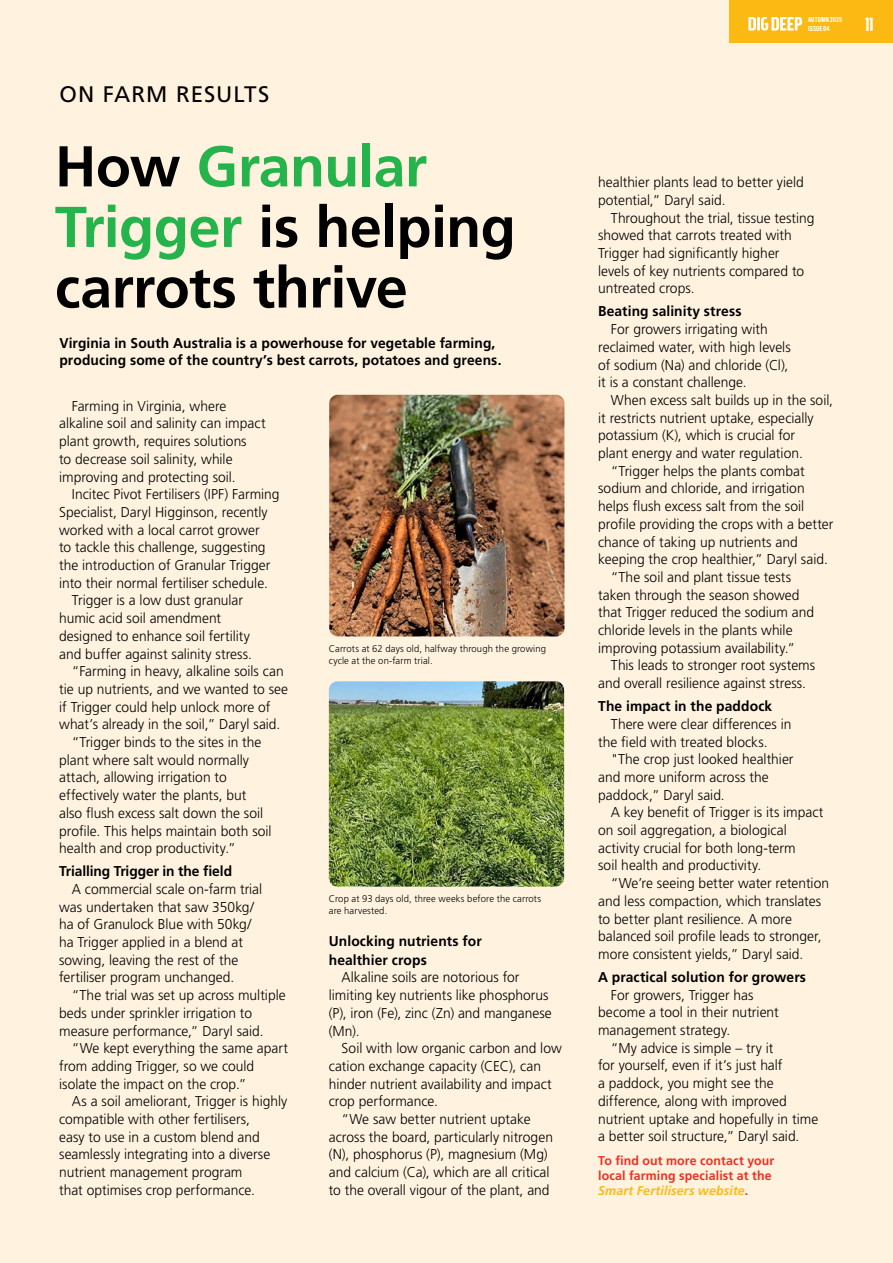
<style>
.page{position:relative;width:893px;height:1263px;background:#fff3df}
.page>*{position:absolute;margin:0;border:0;box-sizing:border-box;transform-origin:0 0}
.t1{font:700 57.45px/60.6px "Frutiger LT Std";letter-spacing:-.01em;color:#000}
.t2{font:22.5px "Frutiger LT Std";letter-spacing:.04em;color:#000}
.t3{font:19.05px "IPFSOIL Regular";color:#fff}
.t4{font:300 14.25px/17.7px "Frutiger LT Std";color:#000}
.t5{font:700 14.25px/17.7px "Frutiger LT Std";letter-spacing:.005em;color:#000}
.t6{font:700 12.75px/15px "Frutiger LT Std";letter-spacing:.01em;color:#ee3124}
.t7{font:300 9.75px/12px "Frutiger LT Std";letter-spacing:.015em;color:#000}
.t8{font:600 6.9px/8.2px "Alternate Gothic ATF";letter-spacing:.015em;color:#fff}
.s1{color:#25b34b}
.s2{font-style:italic;color:#fdb913}
</style>
<div class="page">
<img style="left:329px;top:395px;width:235px;height:241px">
<img style="left:329px;top:681px;width:235px;height:206px">
<div style="left:730px;top:0;width:163px;height:43px;background:#fdb913"></div>
<svg style="left:748px;top:17px;width:54px;height:14px"></svg>
<h2 class="t2" style="left:60px;top:81px;width:211px">ON FARM RESULTS</h2>
<h1 class="t1" style="left:55px;top:136px;width:462px">How <span class="s1">Granular<br>Trigger</span> is helping carrots thrive</h1>
<p class="t5" style="left:59px;top:334px;width:444px">Virginia in South Australia is a powerhouse for vegetable farming, producing some of the country’s best carrots, potatoes and greens.</p>
<p class="t4" style="left:59px;top:397px;width:208px;text-indent:13px">Farming in Virginia, where alkaline soil and salinity can impact plant growth, requires solutions<br>to decrease soil salinity, while improving and protecting soil.</p>
<p class="t4" style="left:72px;top:486px;width:209px">Incitec Pivot Fertilisers (IPF) Farming</p>
<p class="t4" style="left:59px;top:503px;width:210px">Specialist, Daryl Higginson, recently</p>
<p class="t4" style="left:59px;top:521px;width:202px">worked with a local carrot grower</p>
<p class="t4" style="left:59px;top:539px;width:208px">to tackle this challenge, suggesting</p>
<p class="t4" style="left:59px;top:556px;width:213px">the introduction of Granular Trigger</p>
<p class="t4" style="left:59px;top:574px;width:210px">into their normal fertiliser schedule.</p>
<p class="t4" style="left:72px;top:592px;width:173px">Trigger is a low dust granular</p>
<p class="t4" style="left:59px;top:610px;width:164px">humic acid soil amendment</p>
<p class="t4" style="left:59px;top:627px;width:192px">designed to enhance soil fertility</p>
<p class="t4" style="left:59px;top:645px;width:194px">and buffer against salinity stress.</p>
<p class="t4" style="left:72px;top:663px;width:213px">“Farming in heavy, alkaline soils can</p>
<p class="t4" style="left:59px;top:680px;width:231px">tie up nutrients, and we wanted to see</p>
<p class="t4" style="left:59px;top:698px;width:213px">if Trigger could help unlock more of</p>
<p class="t4" style="left:59px;top:716px;width:223px">what’s already in the soil,” Daryl said.</p>
<p class="t4" style="left:72px;top:733px;width:191px">“Trigger binds to the sites in the</p>
<p class="t4" style="left:59px;top:751px;width:191px">plant where salt would normally</p>
<p class="t4" style="left:59px;top:769px;width:169px">attach, allowing irrigation to</p>
<p class="t4" style="left:59px;top:787px;width:189px">effectively water the plants, but</p>
<p class="t4" style="left:59px;top:804px;width:206px">also flush excess salt down the soil</p>
<p class="t4" style="left:59px;top:822px;width:214px">profile. This helps maintain both soil</p>
<p class="t4" style="left:59px;top:840px;width:178px">health and crop productivity.”</p>
<p class="t5" style="left:59px;top:862px;width:174px">Trialling Trigger in the field</p>
<p class="t4" style="left:59px;top:880px;width:205px;text-indent:13px">A commercial scale on-farm trial was undertaken that saw 350kg/ ha of Granulock Blue with 50kg/ ha Trigger applied in a blend at sowing, leaving the rest of the fertiliser program unchanged.</p>
<p class="t4" style="left:59px;top:986px;width:228px;text-indent:13px">“The trial was set up across multiple beds under sprinkler irrigation to measure performance,” Daryl said.</p>
<p class="t4" style="left:59px;top:1040px;width:230px;text-indent:13px">“We kept everything the same apart from adding Trigger, so we could isolate the impact on the crop.”</p>
<p class="t4" style="left:59px;top:1093px;width:230px;text-indent:13px">As a soil ameliorant, Trigger is highly compatible with other fertilisers,<br>easy to use in a custom blend and seamlessly integrating into a diverse nutrient management program<br>that optimises crop performance.</p>
<p class="t7" style="left:329px;top:643px;width:219px">Carrots at 62 days old, halfway through the growing cycle at the on-farm trial.</p>
<p class="t7" style="left:329px;top:893px;width:214px">Crop at 93 days old, three weeks before the carrots are harvested.</p>
<p class="t5" style="left:329px;top:932px;width:154px;line-height:18.8px">Unlocking nutrients for healthier crops</p>
<p class="t4" style="left:329px;top:969px;width:224px;text-indent:13px">Alkaline soils are notorious for limiting key nutrients like phosphorus (P), iron (Fe), zinc (Zn) and manganese (Mn).</p>
<p class="t4" style="left:342px;top:1040px;width:222px">Soil with low organic carbon and low</p>
<p class="t4" style="left:329px;top:1057px;width:214px">cation exchange capacity (CEC), can</p>
<p class="t4" style="left:329px;top:1075px;width:224px">hinder nutrient availability and impact</p>
<p class="t4" style="left:329px;top:1093px;width:111px">crop performance.</p>
<p class="t4" style="left:342px;top:1110px;width:190px">“We saw better nutrient uptake</p>
<p class="t4" style="left:329px;top:1128px;width:226px">across the board, particularly nitrogen</p>
<p class="t4" style="left:329px;top:1146px;width:220px">(N), phosphorus (P), magnesium (Mg)</p>
<p class="t4" style="left:329px;top:1163px;width:222px">and calcium (Ca), which are all critical</p>
<p class="t4" style="left:329px;top:1181px;width:222px">to the overall vigour of the plant, and</p>
<p class="t8" style="left:808px;top:16px;width:36px">AUTUMN 2025<br>ISSUE 04</p>
<h3 class="t3" style="left:865px;top:13px;width:10px">11</h3>
<p class="t4" style="left:598px;top:174px;width:207px">healthier plants lead to better yield potential,” Daryl said.</p>
<p class="t4" style="left:598px;top:209px;width:218px;text-indent:13px">Throughout the trial, tissue testing showed that carrots treated with<br>Trigger had significantly higher levels of key nutrients compared to untreated crops.</p>
<p class="t5" style="left:598px;top:303px;width:145px">Beating salinity stress</p>
<p class="t4" style="left:598px;top:321px;width:194px;text-indent:13px">For growers irrigating with reclaimed water, with high levels of sodium (Na) and chloride (Cl), it is a constant challenge.</p>
<p class="t4" style="left:611px;top:391px;width:224px">When excess salt builds up in the soil,</p>
<p class="t4" style="left:598px;top:409px;width:217px">it restricts nutrient uptake, especially</p>
<p class="t4" style="left:598px;top:427px;width:199px">potassium (K), which is crucial for</p>
<p class="t4" style="left:598px;top:444px;width:206px">plant energy and water regulation.</p>
<p class="t4" style="left:611px;top:462px;width:195px">“Trigger helps the plants combat</p>
<p class="t4" style="left:598px;top:480px;width:208px">sodium and chloride, and irrigation</p>
<p class="t4" style="left:598px;top:498px;width:207px">helps flush excess salt from the soil</p>
<p class="t4" style="left:598px;top:515px;width:237px">profile providing the crops with a better</p>
<p class="t4" style="left:598px;top:533px;width:201px">chance of taking up nutrients and</p>
<p class="t4" style="left:598px;top:551px;width:231px">keeping the crop healthier,” Daryl said.</p>
<p class="t4" style="left:611px;top:568px;width:182px">“The soil and plant tissue tests</p>
<p class="t4" style="left:598px;top:586px;width:203px">taken through the season showed</p>
<p class="t4" style="left:598px;top:604px;width:217px">that Trigger reduced the sodium and</p>
<p class="t4" style="left:598px;top:621px;width:196px">chloride levels in the plants while</p>
<p class="t4" style="left:598px;top:639px;width:199px">improving potassium availability.”</p>
<p class="t4" style="left:611px;top:657px;width:206px">This leads to stronger root systems</p>
<p class="t4" style="left:598px;top:675px;width:209px">and overall resilience against stress.</p>
<p class="t5" style="left:598px;top:697px;width:176px">The impact in the paddock</p>
<p class="t4" style="left:598px;top:715px;width:195px;text-indent:13px">There were clear differences in the field with treated blocks.</p>
<p class="t4" style="left:598px;top:751px;width:197px;text-indent:13px">"The crop just looked healthier and more uniform across the paddock,” Daryl said.</p>
<p class="t4" style="left:598px;top:804px;width:227px;text-indent:13px">A key benefit of Trigger is its impact on soil aggregation, a biological activity crucial for both long-term<br>soil health and productivity.</p>
<p class="t4" style="left:598px;top:874px;width:232px;text-indent:13px">“We’re seeing better water retention and less compaction, which translates to better plant resilience. A more balanced soil profile leads to stronger, more consistent yields,” Daryl said.</p>
<p class="t5" style="left:598px;top:968px;width:209px">A practical solution for growers</p>
<p class="t4" style="left:598px;top:986px;width:182px;text-indent:13px">For growers, Trigger has become a tool in their nutrient management strategy.</p>
<p class="t4" style="left:598px;top:1039px;width:222px;text-indent:13px">“My advice is simple – try it<br>for yourself, even if it’s just half<br>a paddock, you might see the difference, along with improved nutrient uptake and hopefully in time a better soil structure,” Daryl said.</p>
<p class="t6" style="left:598px;top:1153px;width:178px">To find out more contact your local farming specialist at the<br><span class="s2">Smart Fertilisers website</span>.</p>
</div>
